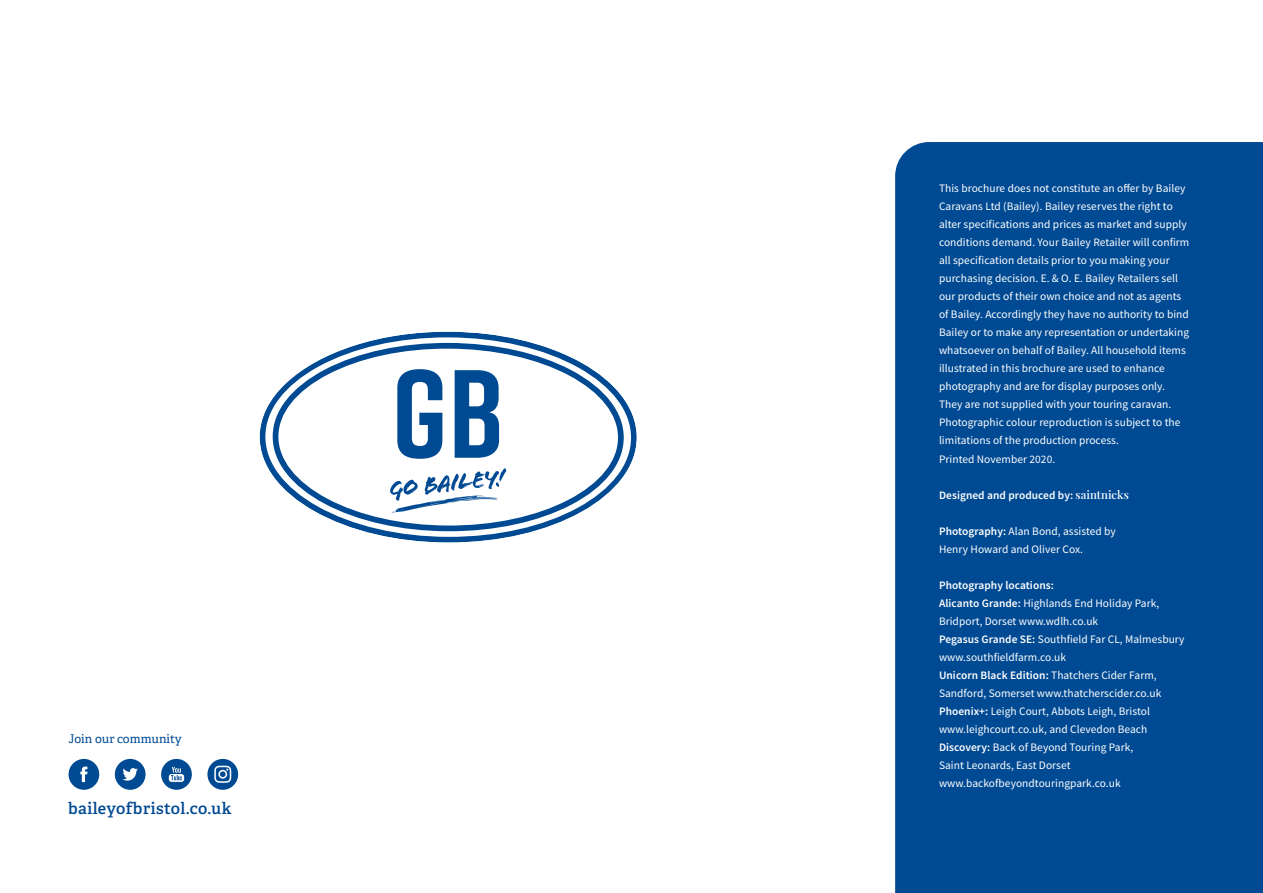
<style>
.page{position:relative;width:1263px;height:893px;background:#fff}
.page>*{position:absolute;margin:0;border:0;box-sizing:border-box;transform-origin:0 0}
.t1{font:16.2px "Adelle PE Sb";letter-spacing:.025em;color:#004a93}
.t2{font:12px "Adelle PE";color:#004a93}
.t3{font:11.4px/18px "Source Sans Pro";letter-spacing:.005em;color:#fff}
.t4{font:600 11.4px "Source Sans Pro";letter-spacing:.005em;color:#fff}
.s1{font-family:"Playfair Display"}
.s2{font-weight:600}
</style>
<div class="page">
<div style="left:895px;top:142px;width:368px;height:751px;background:#004a93"></div>
<svg style="left:68px;top:759px;width:31px;height:31px"></svg>
<svg style="left:115px;top:759px;width:31px;height:31px"></svg>
<svg style="left:161px;top:759px;width:31px;height:31px"></svg>
<svg style="left:207px;top:759px;width:31px;height:31px"></svg>
<svg style="left:260px;top:332px;width:377px;height:211px"></svg>
<svg style="left:273px;top:343px;width:351px;height:188px"></svg>
<svg style="left:397px;top:369px;width:45px;height:90px"></svg>
<svg style="left:455px;top:370px;width:44px;height:88px"></svg>
<svg style="left:390px;top:468px;width:116px;height:45px"></svg>
<p class="t2" style="left:69px;top:730px;width:115px">Join our community</p>
<h1 class="t1" style="left:68px;top:796px;width:165px">baileyofbristol.co.uk</h1>
<p class="t3" style="left:939px;top:180px;width:252px">This brochure does not constitute an offer by Bailey Caravans Ltd (Bailey). Bailey reserves the right to alter specifications and prices as market and supply conditions demand. Your Bailey Retailer will confirm all specification details prior to you making your purchasing decision. E. &amp; O. E. Bailey Retailers sell our products of their own choice and not as agents of Bailey. Accordingly they have no authority to bind Bailey or to make any representation or undertaking whatsoever on behalf of Bailey. All household items illustrated in this brochure are used to enhance photography and are for display purposes only.<br>They are not supplied with your touring caravan.<br>Photographic colour reproduction is subject to the limitations of the production process.<br>Printed November 2020.</p>
<p class="t4" style="left:939px;top:487px;width:191px">Designed and produced by: <span class="s1">saintnicks</span></p>
<p class="t3" style="left:939px;top:522px;width:178px"><span class="s2">Photography:</span> Alan Bond, assisted by<br>Henry Howard and Oliver Cox.</p>
<p class="t3" style="left:939px;top:576px;width:247px"><span class="s2">Photography locations:<br>Alicanto Grande:</span> Highlands End Holiday Park, Bridport, Dorset www.wdlh.co.uk<br><span class="s2">Pegasus Grande SE:</span> Southfield Far CL, Malmesbury www.southfieldfarm.co.uk<br><span class="s2">Unicorn Black Edition:</span> Thatchers Cider Farm, Sandford, Somerset www.thatcherscider.co.uk <span class="s2">Phoenix+:</span> Leigh Court, Abbots Leigh, Bristol www.leighcourt.co.uk, and Clevedon Beach <span class="s2">Discovery:</span> Back of Beyond Touring Park,<br>Saint Leonards, East Dorset www.backofbeyondtouringpark.co.uk</p>
</div>
